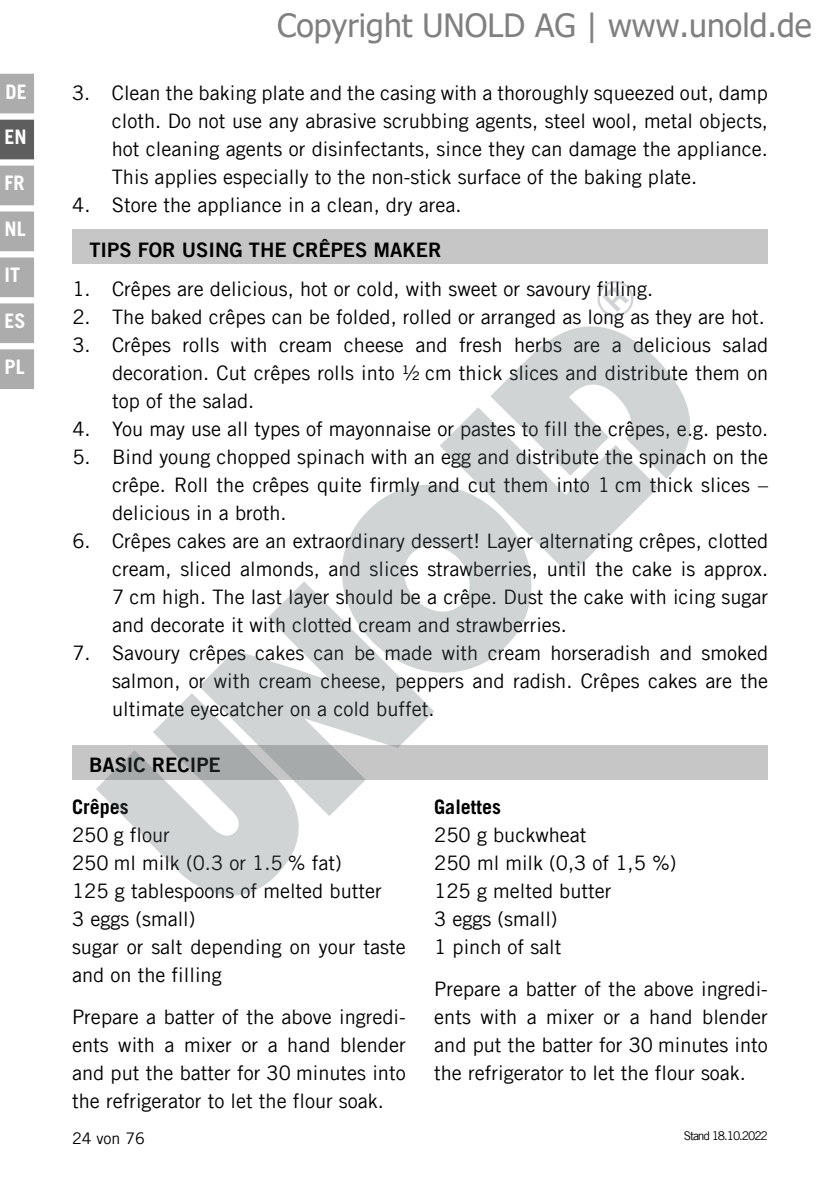
<style>
.page{position:relative;width:840px;height:1191px;background:#fff}
.page>*{position:absolute;margin:0;border:0;box-sizing:border-box;transform-origin:0 0}
.t1{font:32px "Tahoma";color:#808080}
.t2{font:20px/28px "Trade Gothic LT Com";color:#000;text-align:justify}
.t3{font:20px "Trade Gothic LT Com Bd 2";color:#000}
.t4{font:700 20px "Trade Gothic LT Com";color:#fff}
.t5{font:700 20px "Trade Gothic LT Com";color:#000}
.t6{font:16px "Trade Gothic LT Com";color:#000}
.t7{font:12px "Trade Gothic LT Com";letter-spacing:-.09em;color:#000}
</style>
<div class="page">
<div style="left:0;top:74px;width:34px;height:39px;background:#acacac"></div>
<div style="left:0;top:120px;width:34px;height:39px;background:#5f5e5e"></div>
<div style="left:0;top:166px;width:34px;height:39px;background:#acacac"></div>
<div style="left:0;top:211px;width:34px;height:40px;background:#acacac"></div>
<div style="left:0;top:257px;width:34px;height:40px;background:#acacac"></div>
<div style="left:0;top:303px;width:34px;height:40px;background:#acacac"></div>
<div style="left:0;top:349px;width:34px;height:40px;background:#acacac"></div>
<div style="left:72px;top:230px;width:695px;height:34px;background:#c6c6c6"></div>
<div style="left:72px;top:745px;width:695px;height:34px;background:#c6c6c6"></div>
<svg style="left:530px;top:326px;width:161px;height:153px;fill:#d0d4d5"></svg>
<svg style="left:440px;top:357px;width:218px;height:219px;fill:#d0d4d5"></svg>
<svg style="left:342px;top:447px;width:226px;height:226px;fill:#d0d4d5"></svg>
<svg style="left:199px;top:581px;width:235px;height:235px;fill:#d0d4d5"></svg>
<svg style="left:96px;top:690px;width:231px;height:206px;fill:#d0d4d5"></svg>
<svg style="left:597px;top:280px;width:37px;height:37px"></svg>
<p class="t4" style="left:6px;top:80px;width:23px">DE</p>
<p class="t4" style="left:5px;top:125px;width:24px">EN</p>
<p class="t4" style="left:5px;top:171px;width:22px">FR</p>
<p class="t4" style="left:5px;top:217px;width:23px">NL</p>
<p class="t4" style="left:5px;top:262px;width:17px">IT</p>
<p class="t4" style="left:5px;top:308px;width:23px">ES</p>
<p class="t4" style="left:5px;top:354px;width:22px">PL</p>
<h1 class="t1" style="left:277px;top:4px;width:535px">Copyright UNOLD AG | www.unold.de</h1>
<p class="t2" style="left:112px;top:79px;width:657px;text-indent:-40px">3. Clean the baking plate and the casing with a thoroughly squeezed out, damp cloth. Do not use any abrasive scrubbing agents, steel wool, metal objects, hot cleaning agents or disinfectants, since they can damage the appliance.<br>This applies especially to the non-stick surface of the baking plate.</p>
<p class="t2" style="left:72px;top:191px;width:391px">4. Store the appliance in a clean, dry area.</p>
<p class="t3" style="left:89px;top:237px;width:353px">TIPS FOR USING THE CRÊPES MAKER</p>
<p class="t2" style="left:72px;top:275px;width:582px">1. Crêpes are delicious, hot or cold, with sweet or savoury filling.</p>
<p class="t2" style="left:72px;top:303px;width:693px">2. The baked crêpes can be folded, rolled or arranged as long as they are hot.</p>
<p class="t2" style="left:112px;top:331px;width:657px;text-indent:-40px">3. Crêpes rolls with cream cheese and fresh herbs are a delicious salad decoration. Cut crêpes rolls into ½ cm thick slices and distribute them on top of the salad.</p>
<p class="t2" style="left:72px;top:415px;width:697px">4. You may use all types of mayonnaise or pastes to fill the crêpes, e.g. pesto.</p>
<p class="t2" style="left:112px;top:443px;width:657px;text-indent:-40px">5. Bind young chopped spinach with an egg and distribute the spinach on the crêpe. Roll the crêpes quite firmly and cut them into 1 cm thick slices – delicious in a broth.</p>
<p class="t2" style="left:112px;top:527px;width:657px;text-indent:-40px">6. Crêpes cakes are an extraordinary dessert! Layer alternating crêpes, clotted cream, sliced almonds, and slices strawberries, until the cake is approx.<br>7 cm high. The last layer should be a crêpe. Dust the cake with icing sugar and decorate it with clotted cream and strawberries.</p>
<p class="t2" style="left:112px;top:639px;width:657px;text-indent:-40px">7. Savoury crêpes cakes can be made with cream horseradish and smoked salmon, or with cream cheese, peppers and radish. Crêpes cakes are the ultimate eyecatcher on a cold buffet.</p>
<p class="t3" style="left:89px;top:753px;width:133px">BASIC RECIPE</p>
<p class="t5" style="left:72px;top:795px;width:58px">Crêpes</p>
<p class="t2" style="left:72px;top:821px;width:335px;text-align:left">250 g flour<br>250 ml milk (0.3 or 1.5 % fat)<br>125 g tablespoons of melted butter<br>3 eggs (small)<br>sugar or salt depending on your taste and on the filling</p>
<p class="t2" style="left:72px;top:1003px;width:335px">Prepare a batter of the above ingredi&shy;ents with a mixer or a hand blender and put the batter for 30 minutes into the refrigerator to let the flour soak.</p>
<p class="t5" style="left:434px;top:795px;width:68px">Galettes</p>
<p class="t2" style="left:434px;top:821px;width:244px;text-align:left">250 g buckwheat<br>250 ml milk (0,3 of 1,5 %)<br>125 g melted butter<br>3 eggs (small)<br>1 pinch of salt</p>
<p class="t2" style="left:434px;top:975px;width:335px">Prepare a batter of the above ingredi&shy;ents with a mixer or a hand blender and put the batter for 30 minutes into the refrigerator to let the flour soak.</p>
<p class="t6" style="left:72px;top:1128px;width:74px">24 von 76</p>
<p class="t7" style="left:683px;top:1128px;width:85px">Stand 18.10.2022</p>
</div>
